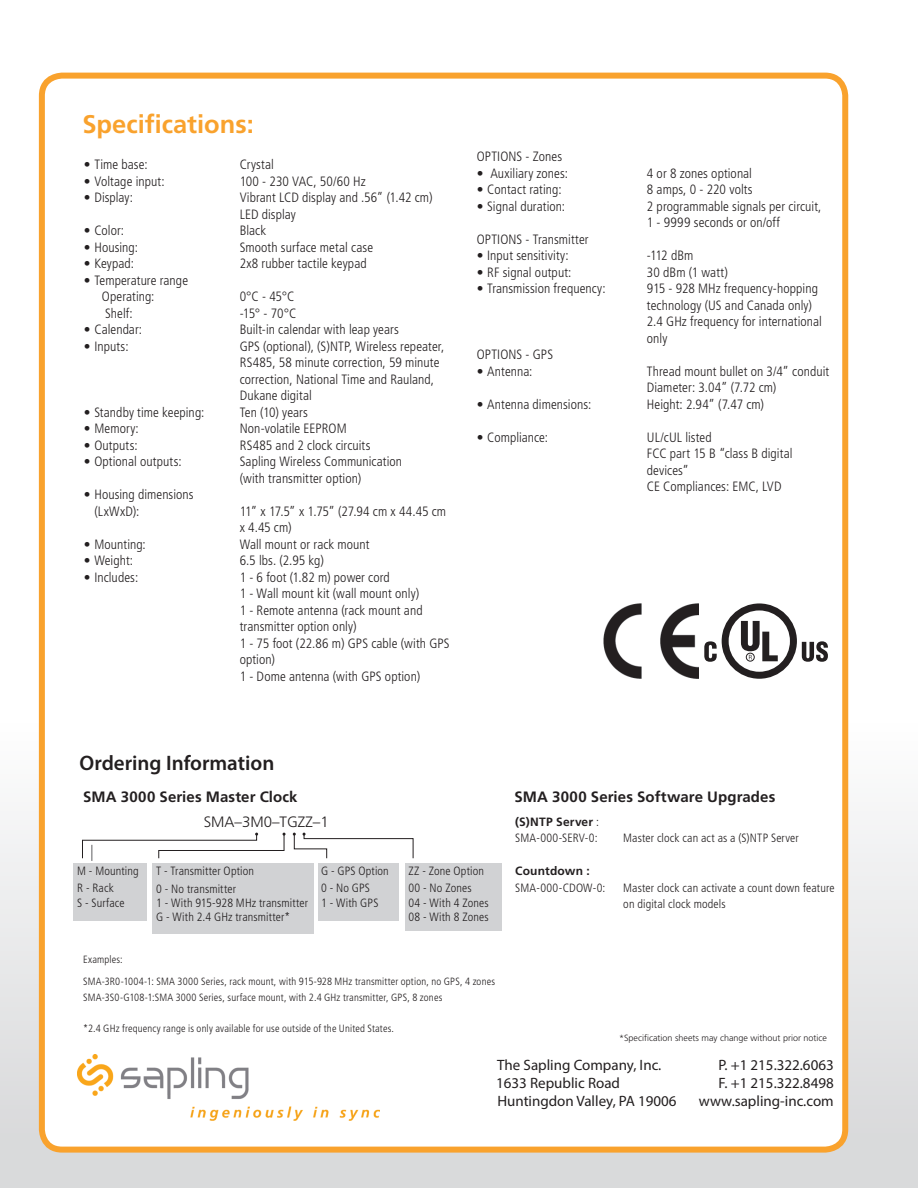
<style>
.page{position:relative;width:918px;height:1188px;background:#fff}
.page>*{position:absolute;margin:0;border:0;box-sizing:border-box;transform-origin:0 0}
.t1{font:700 25.5px "Frutiger LT Std";color:#f9a22d}
.t2{font:600 21px "Myriad Pro";color:#231f20}
.t3{font:15px "Myriad Pro";color:#231f20}
.Text{font:700 15px "Frutiger LT Std";letter-spacing:.005em;color:#231f20}
.text_small{font:300 15px "Frutiger LT Std";color:#231f20}
.Text-2{font:300 condensed 13.5px/16.5px "Frutiger LT Std";letter-spacing:.005em;color:#231f20}
.Text-3{font:300 condensed 13.5px/16.5px "Frutiger LT Std";letter-spacing:-.015em;color:#231f20}
.Filler_Spaces{font:300 condensed 13.5px "Frutiger LT Std";letter-spacing:.005em;color:#231f20}
.Text-4{font:300 condensed 12px/16.5px "Frutiger LT Std";letter-spacing:.01em;color:#231f20}
.Text-5{font:700 12px "Frutiger LT Std";letter-spacing:.015em;color:#231f20}
.Text-6{font:300 condensed 10.5px "Frutiger LT Std";letter-spacing:.015em;color:#231f20}
.Footnote{font:300 9px "Frutiger LT Std";color:#231f20}
.s1{font-weight:300;font-stretch:condensed}
</style>
<div class="page">
<div style="left:0;top:0;width:918px;height:1188px;background:linear-gradient(to bottom,#fff,#e4e4e4)"></div>
<div style="left:42px;top:76px;width:803px;height:1074px;background:#fff;border-radius:20px"></div>
<div style="left:39px;top:73px;width:809px;height:1080px;border:6px solid #f9a22d;border-radius:20px"></div>
<svg style="left:704px;top:603px;width:124px;height:76px"></svg>
<img style="left:604px;top:603px;width:94px;height:76px">
<div style="left:318px;top:863px;width:81px;height:57px;background:#d1d2d4"></div>
<div style="left:405px;top:863px;width:96px;height:67px;background:#d1d2d4"></div>
<div style="left:73px;top:863px;width:74px;height:57px;background:#d1d2d4"></div>
<div style="left:152px;top:863px;width:161px;height:70px;background:#d1d2d4"></div>
<img style="left:77px;top:1055px;width:302px;height:66px">
<svg style="left:82px;top:833px;width:204px;height:28px"></svg>
<svg style="left:293px;top:833px;width:121px;height:26px"></svg>
<p class="t1" style="left:82px;top:109px;width:173px">Specifications:</p>
<p class="Text-2" style="left:84px;top:156px;width:65px">• Time base:</p>
<p class="Text-2" style="left:84px;top:173px;width:82px">• Voltage input:</p>
<p class="Text-2" style="left:84px;top:189px;width:51px">• Display:</p>
<p class="Text-2" style="left:84px;top:222px;width:42px">• Color:</p>
<p class="Text-2" style="left:84px;top:239px;width:56px">• Housing:</p>
<p class="Text-2" style="left:84px;top:255px;width:52px">• Keypad:</p>
<p class="Text-2" style="left:84px;top:272px;width:106px">• Temperature range</p>
<p class="Filler_Spaces" style="left:102px;top:289px;width:54px">Operating:</p>
<p class="Filler_Spaces" style="left:105px;top:305px;width:29px">Shelf:</p>
<p class="Text-2" style="left:84px;top:321px;width:60px">• Calendar:</p>
<p class="Text-2" style="left:84px;top:338px;width:46px">• Inputs:</p>
<p class="Text-2" style="left:240px;top:156px;width:36px">Crystal</p>
<p class="Text-2" style="left:240px;top:173px;width:128px">100 - 230 VAC, 50/60 Hz</p>
<p class="Text-2" style="left:240px;top:189px;width:194px">Vibrant LCD display and .56” (1.42 cm)<br>LED display</p>
<p class="Text-2" style="left:240px;top:222px;width:28px">Black</p>
<p class="Text-2" style="left:240px;top:239px;width:135px">Smooth surface metal case</p>
<p class="Text-2" style="left:240px;top:255px;width:129px">2x8 rubber tactile keypad</p>
<p class="Text-2" style="left:240px;top:288px;width:56px">0°C - 45°C</p>
<p class="Text-2" style="left:240px;top:305px;width:58px">-15° - 70°C</p>
<p class="Text-2" style="left:240px;top:321px;width:161px">Built-in calendar with leap years</p>
<p class="Text-2" style="left:240px;top:338px;width:206px">GPS (optional), (S)NTP, Wireless repeater, RS485, 58 minute correction, 59 minute correction, National Time and Rauland, Dukane digital</p>
<p class="Text-2" style="left:240px;top:404px;width:70px">Ten (10) years</p>
<p class="Text-2" style="left:240px;top:420px;width:109px">Non-volatile EEPROM</p>
<p class="Text-2" style="left:240px;top:437px;width:132px">RS485 and 2 clock circuits</p>
<p class="Text-2" style="left:240px;top:453px;width:164px">Sapling Wireless Communication (with transmitter option)</p>
<p class="Text-3" style="left:240px;top:503px;width:208px">11” x 17.5” x 1.75” (27.94 cm x 44.45 cm x 4.45 cm)</p>
<p class="Text-2" style="left:240px;top:536px;width:131px">Wall mount or rack mount</p>
<p class="Text-2" style="left:240px;top:552px;width:86px">6.5 lbs. (2.95 kg)</p>
<p class="Text-2" style="left:240px;top:569px;width:152px">1 - 6 foot (1.82 m) power cord</p>
<p class="Text-2" style="left:240px;top:585px;width:181px">1 - Wall mount kit (wall mount only)</p>
<p class="Text-2" style="left:240px;top:602px;width:184px">1 - Remote antenna (rack mount and transmitter option only)</p>
<p class="Text-2" style="left:240px;top:635px;width:211px">1 - 75 foot (22.86 m) GPS cable (with GPS option)</p>
<p class="Text-2" style="left:240px;top:668px;width:182px">1 - Dome antenna (with GPS option)</p>
<p class="Text-2" style="left:84px;top:404px;width:122px">• Standby time keeping:</p>
<p class="Text-2" style="left:84px;top:420px;width:56px">• Memory:</p>
<p class="Text-2" style="left:84px;top:437px;width:55px">• Outputs:</p>
<p class="Text-2" style="left:84px;top:453px;width:99px">• Optional outputs:</p>
<p class="Text-2" style="left:84px;top:486px;width:111px">• Housing dimensions</p>
<p class="Filler_Spaces" style="left:94px;top:503px;width:47px">(LxWxD):</p>
<p class="Text-2" style="left:84px;top:536px;width:63px">• Mounting:</p>
<p class="Text-2" style="left:84px;top:552px;width:51px">• Weight:</p>
<p class="Text-2" style="left:84px;top:569px;width:56px">• Includes:</p>
<p class="t2" style="left:80px;top:749px;width:196px">Ordering Information</p>
<p class="Text-2" style="left:477px;top:149px;width:87px">OPTIONS - Zones</p>
<p class="Text-2" style="left:477px;top:165px;width:93px">• Auxiliary zones:</p>
<p class="Text-2" style="left:477px;top:182px;width:86px">• Contact rating:</p>
<p class="Text-2" style="left:477px;top:198px;width:90px">• Signal duration:</p>
<p class="Text-2" style="left:477px;top:231px;width:113px">OPTIONS - Transmitter</p>
<p class="Text-2" style="left:477px;top:248px;width:93px">• Input sensitivity:</p>
<p class="Text-2" style="left:477px;top:264px;width:96px">• RF signal output:</p>
<p class="Text-2" style="left:477px;top:281px;width:131px">• Transmission frequency:</p>
<p class="Text-2" style="left:477px;top:347px;width:78px">OPTIONS - GPS</p>
<p class="Text-2" style="left:477px;top:363px;width:57px">• Antenna:</p>
<p class="Text-2" style="left:477px;top:396px;width:116px">• Antenna dimensions:</p>
<p class="Text-2" style="left:477px;top:429px;width:73px">• Compliance:</p>
<p class="Text-2" style="left:647px;top:165px;width:107px">4 or 8 zones optional</p>
<p class="Text-2" style="left:647px;top:182px;width:107px">8 amps, 0 - 220 volts</p>
<p class="Text-2" style="left:647px;top:198px;width:176px">2 programmable signals per circuit,<br>1 - 9999 seconds or on/off</p>
<p class="Text-2" style="left:647px;top:248px;width:48px">-112 dBm</p>
<p class="Text-2" style="left:647px;top:264px;width:82px">30 dBm (1 watt)</p>
<p class="Text-2" style="left:647px;top:281px;width:173px">915 - 928 MHz frequency-hopping technology (US and Canada only)</p>
<p class="Text-2" style="left:647px;top:314px;width:176px">2.4 GHz frequency for international only</p>
<p class="Text-2" style="left:647px;top:363px;width:184px">Thread mount bullet on 3/4” conduit</p>
<p class="Text-2" style="left:647px;top:380px;width:131px">Diameter: 3.04” (7.72 cm)</p>
<p class="Text-2" style="left:647px;top:396px;width:119px">Height: 2.94” (7.47 cm)</p>
<p class="Text-2" style="left:647px;top:429px;width:66px">UL/cUL listed</p>
<p class="Text-2" style="left:647px;top:446px;width:147px">FCC part 15 B “class B digital devices”</p>
<p class="Text-2" style="left:647px;top:479px;width:136px">CE Compliances: EMC, LVD</p>
<p class="Text" style="left:83px;top:788px;width:216px">SMA 3000 Series Master Clock</p>
<p class="Text" style="left:515px;top:788px;width:262px">SMA 3000 Series Software Upgrades</p>
<p class="Text-4" style="left:77px;top:863px;width:63px">M - Mounting</p>
<p class="Text-4" style="left:77px;top:880px;width:38px">R - Rack</p>
<p class="Text-4" style="left:77px;top:895px;width:49px">S - Surface</p>
<p class="text_small" style="left:204px;top:813px;width:127px">SMA–3M0–TGZZ–1</p>
<p class="Text-5" style="left:515px;top:815px;width:85px">(S)NTP Server <span class="s1">:</span></p>
<p class="Text-4" style="left:515px;top:830px;width:84px">SMA-000-SERV-0:</p>
<p class="Text-4" style="left:623px;top:830px;width:177px">Master clock can act as a (S)NTP Server</p>
<p class="Text-5" style="left:515px;top:864px;width:76px">Countdown :</p>
<p class="Text-4" style="left:515px;top:880px;width:92px">SMA-000-CDOW-0:</p>
<p class="Text-4" style="left:623px;top:880px;width:213px">Master clock can activate a count down feature on digital clock models</p>
<p class="Text-4" style="left:321px;top:863px;width:69px">G - GPS Option</p>
<p class="Text-4" style="left:321px;top:880px;width:51px">0 - No GPS</p>
<p class="Text-4" style="left:321px;top:895px;width:59px">1 - With GPS</p>
<p class="Text-4" style="left:408px;top:863px;width:77px">ZZ - Zone Option</p>
<p class="Text-4" style="left:408px;top:880px;width:65px">00 - No Zones</p>
<p class="Text-4" style="left:408px;top:895px;width:82px">04 - With 4 Zones</p>
<p class="Text-4" style="left:408px;top:909px;width:82px">08 - With 8 Zones</p>
<p class="Text-4" style="left:156px;top:863px;width:99px">T - Transmitter Option</p>
<p class="Text-4" style="left:156px;top:880px;width:81px">0 - No transmitter</p>
<p class="Text-4" style="left:156px;top:895px;width:153px">1 - With 915-928 MHz transmitter</p>
<p class="Text-4" style="left:156px;top:909px;width:135px">G - With 2.4 GHz transmitter*</p>
<p class="Text-6" style="left:83px;top:954px;width:41px">Examples:</p>
<p class="Text-6" style="left:83px;top:975px;width:413px">SMA-3R0-1004-1: SMA 3000 Series, rack mount, with 915-928 MHz transmitter option, no GPS, 4 zones</p>
<p class="Text-6" style="left:83px;top:991px;width:361px">SMA-3S0-G108-1:SMA 3000 Series, surface mount, with 2.4 GHz transmitter, GPS, 8 zones</p>
<p class="Text-6" style="left:83px;top:1023px;width:312px">*2.4 GHz frequency range is only available for use outside of the United States.</p>
<p class="Footnote" style="left:619px;top:1033px;width:210px">*Specification sheets may change without prior notice</p>
<p class="t3" style="left:497px;top:1055px;width:166px">The Sapling Company, Inc.</p>
<p class="t3" style="left:719px;top:1055px;width:117px">P. +1 215.322.6063</p>
<p class="t3" style="left:496px;top:1073px;width:125px">1633 Republic Road</p>
<p class="t3" style="left:719px;top:1073px;width:117px">F. +1 215.322.8498</p>
<p class="t3" style="left:497px;top:1091px;width:181px">Huntingdon Valley, PA 19006</p>
<p class="t3" style="left:699px;top:1091px;width:136px">www.sapling-inc.com</p>
</div>
